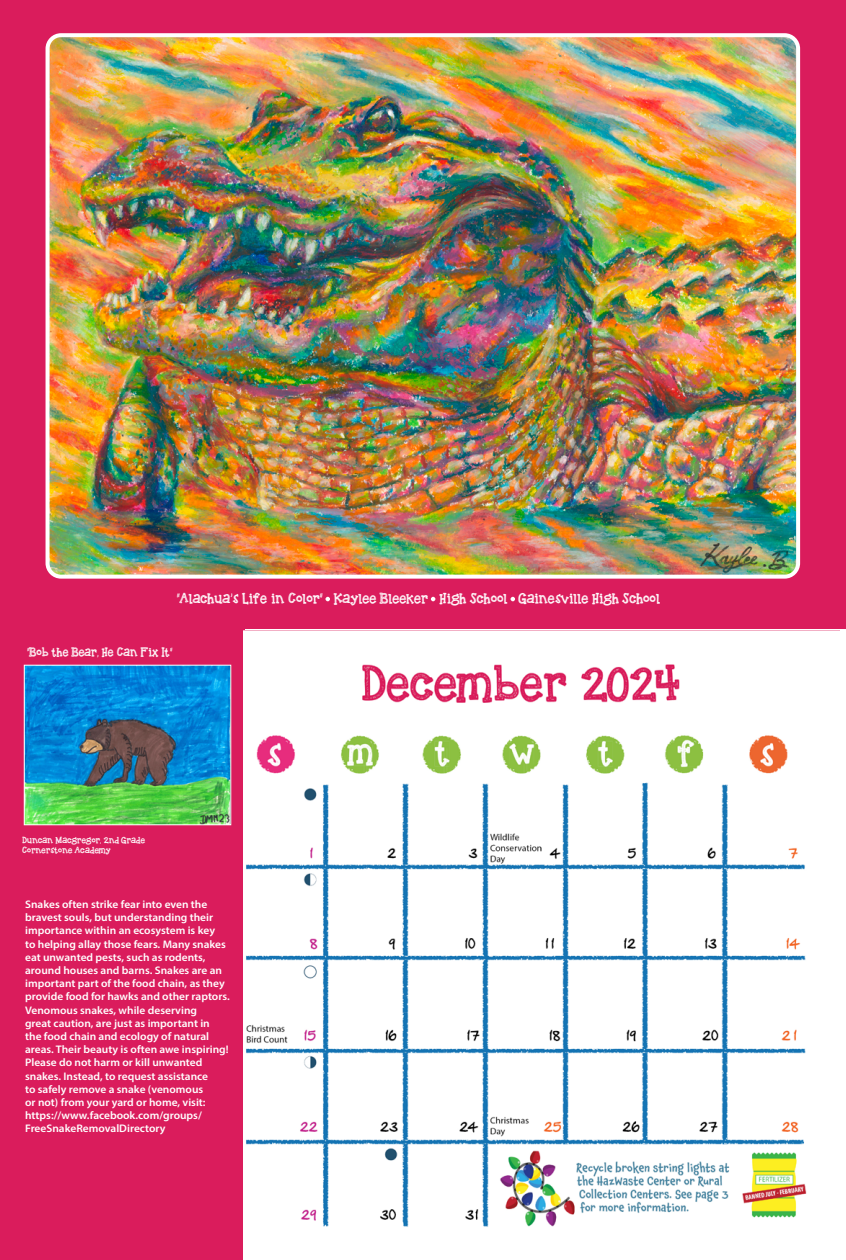
<style>
.page{position:relative;width:846px;height:1260px;background:#fff}
.page>*{position:absolute;margin:0;border:0;box-sizing:border-box;transform-origin:0 0}
.t1{font:13px "KBREINDEERGAMES";color:#fff}
.tips{font:600 11px/13.2px "Myriad Pro";color:#fff;scale:1.04 1}
.t2{font:11px "KBREINDEERGAMES";color:#fff}
.t3{font:8px/9.6px "KBREINDEERGAMES";color:#fff;scale:1.04 1}
</style>
<div class="page">
<div style="left:0;top:0;width:846px;height:629px;background:#da1c5c"></div>
<div style="left:0;top:629px;width:245px;height:631px;background:#da1c5c"></div>
<svg style="left:511px;top:597px;width:4px;height:4px"></svg>
<svg style="left:431px;top:597px;width:4px;height:4px"></svg>
<svg style="left:326px;top:597px;width:4px;height:4px"></svg>
<img style="left:51px;top:38px;width:744px;height:536px">
<div style="left:46px;top:33px;width:754px;height:546px;border:4px solid #fff;border-radius:14px"></div>
<img style="left:26px;top:667px;width:203px;height:156px">
<div style="left:24px;top:665px;width:207px;height:160px;border:1px solid #fff"></div>
<img style="left:243px;top:630px;width:597px;height:630px">
<p class="t1" style="left:177px;top:592px;width:485px">“Alachua’s Life in Color” Kaylee Bleeker High School Gainesville High School</p>
<p class="t2" style="left:27px;top:647px;width:147px">“Bob the Bear, He Can Fix It”</p>
<p class="t3" style="left:22px;top:836px;width:120px">Duncan Macgregor, 2nd Grade<br>Cornerstone Academy</p>
<p class="tips" style="left:25px;top:897px;width:198px">Snakes often strike fear into even the bravest souls, but understanding their importance within an ecosystem is key<br>to helping allay those fears. Many snakes eat unwanted pests, such as rodents, around houses and barns. Snakes are an important part of the food chain, as they provide food for hawks and other raptors.<br>Venomous snakes, while deserving<br>great caution, are just as important in<br>the food chain and ecology of natural areas. Their beauty is often awe inspiring!<br>Please do not harm or kill unwanted snakes. Instead, to request assistance<br>to safely remove a snake (venomous<br>or not) from your yard or home, visit: https://www.facebook.com/groups/ FreeSnakeRemovalDirectory</p>
</div>
